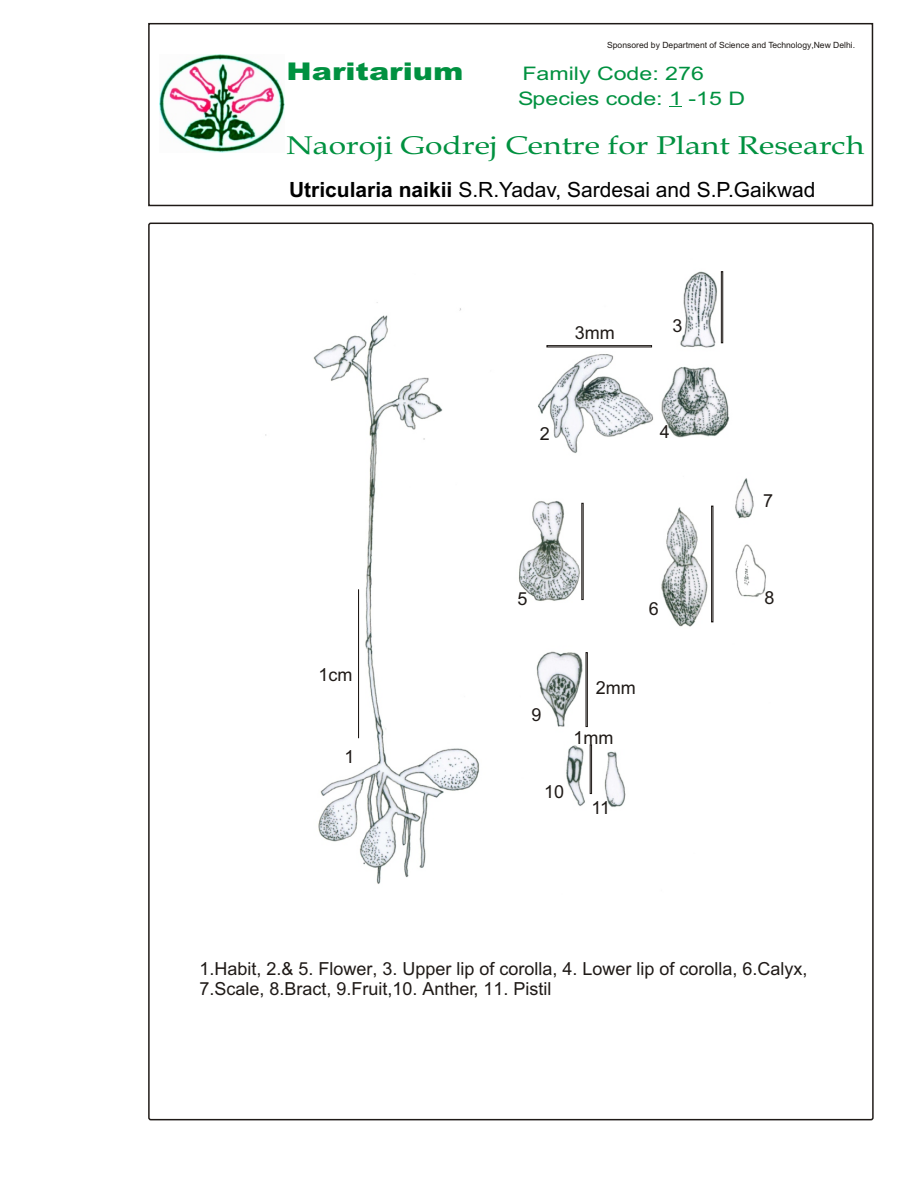
<style>
.page{position:relative;width:918px;height:1188px;background:#fff}
.page>*{position:absolute;margin:0;border:0;box-sizing:border-box;transform-origin:0 0}
.t1{font:25.65px "Book Antiqua";color:#009140;scale:1.24 1}
.t2{font:900 24.45px "Arial";color:#009140;scale:1.24 1}
.t3{font:21px "Arial";color:#000}
.t4{font:18.6px/24.5px "Arial";color:#009140;scale:1.24 1}
.t5{font:18px/20.1px "Arial";color:#1f1a17}
.t6{font:8.55px "Arial";color:#1f1a17}
.s1{font-weight:700}
</style>
<div class="page">
<svg style="left:669px;top:106px;width:13px;height:1px"></svg>
<img style="left:160px;top:55px;width:124px;height:97px">
<div style="left:148px;top:23px;width:725px;height:183px;border:2px solid #1f1a17"></div>
<img style="left:265px;top:271px;width:501px;height:613px">
<hr style="left:358px;top:590px;width:1px;height:148px;background:#1f1a17">
<hr style="left:582px;top:503px;width:1px;height:97px;background:#dedede">
<div style="left:711px;top:506px;width:2px;height:116px;background:#dedede;border:1px solid #1f1a17"></div>
<div style="left:586px;top:652px;width:2px;height:75px;background:#dedede;border:1px solid #1f1a17"></div>
<div style="left:547px;top:345px;width:105px;height:2px;background:#dedede;border:1px solid #1f1a17"></div>
<div style="left:721px;top:271px;width:2px;height:72px;background:#dedede;border:1px solid #1f1a17"></div>
<div style="left:590px;top:745px;width:2px;height:49px;background:#dedede;border:1px solid #1f1a17"></div>
<p class="t6" style="left:607px;top:42px;width:250px">Sponsored by Department of Science and Technology,New Delhi.</p>
<h2 class="t2" style="left:287px;top:63px;width:144px">Haritarium</h2>
<p class="t4" style="left:518px;top:63px;width:184px">Family Code: 276<br>Species code: 1 -15 D</p>
<h1 class="t1" style="left:287px;top:136px;width:467px">Naoroji Godrej Centre for Plant Research</h1>
<p class="t3" style="left:289px;top:182px;width:528px"><span class="s1">Utricularia naikii</span> S.R.Yadav, Sardesai and S.P.Gaikwad</p>
<p class="t5" style="left:318px;top:667px;width:35px">1cm</p>
<p class="t5" style="left:345px;top:748px;width:12px">1</p>
<p class="t5" style="left:575px;top:325px;width:41px">3mm</p>
<p class="t5" style="left:540px;top:426px;width:12px">2</p>
<p class="t5" style="left:673px;top:317px;width:12px">3</p>
<p class="t5" style="left:660px;top:423px;width:12px">4</p>
<p class="t5" style="left:518px;top:590px;width:12px">5</p>
<p class="t5" style="left:649px;top:600px;width:12px">6</p>
<p class="t5" style="left:532px;top:706px;width:12px">9</p>
<p class="t5" style="left:596px;top:679px;width:41px">2mm</p>
<p class="t5" style="left:574px;top:729px;width:41px">1mm</p>
<p class="t5" style="left:544px;top:783px;width:22px">10</p>
<p class="t5" style="left:592px;top:800px;width:20px">11</p>
<p class="t5" style="left:763px;top:493px;width:12px">7</p>
<p class="t5" style="left:765px;top:589px;width:12px">8</p>
<p class="t5" style="left:199px;top:960px;width:610px">1.Habit, 2.&amp; 5. Flower, 3. Upper lip of corolla, 4. Lower lip of corolla, 6.Calyx,<br>7.Scale, 8.Bract, 9.Fruit,10. Anther, 11. Pistil</p>
</div>
